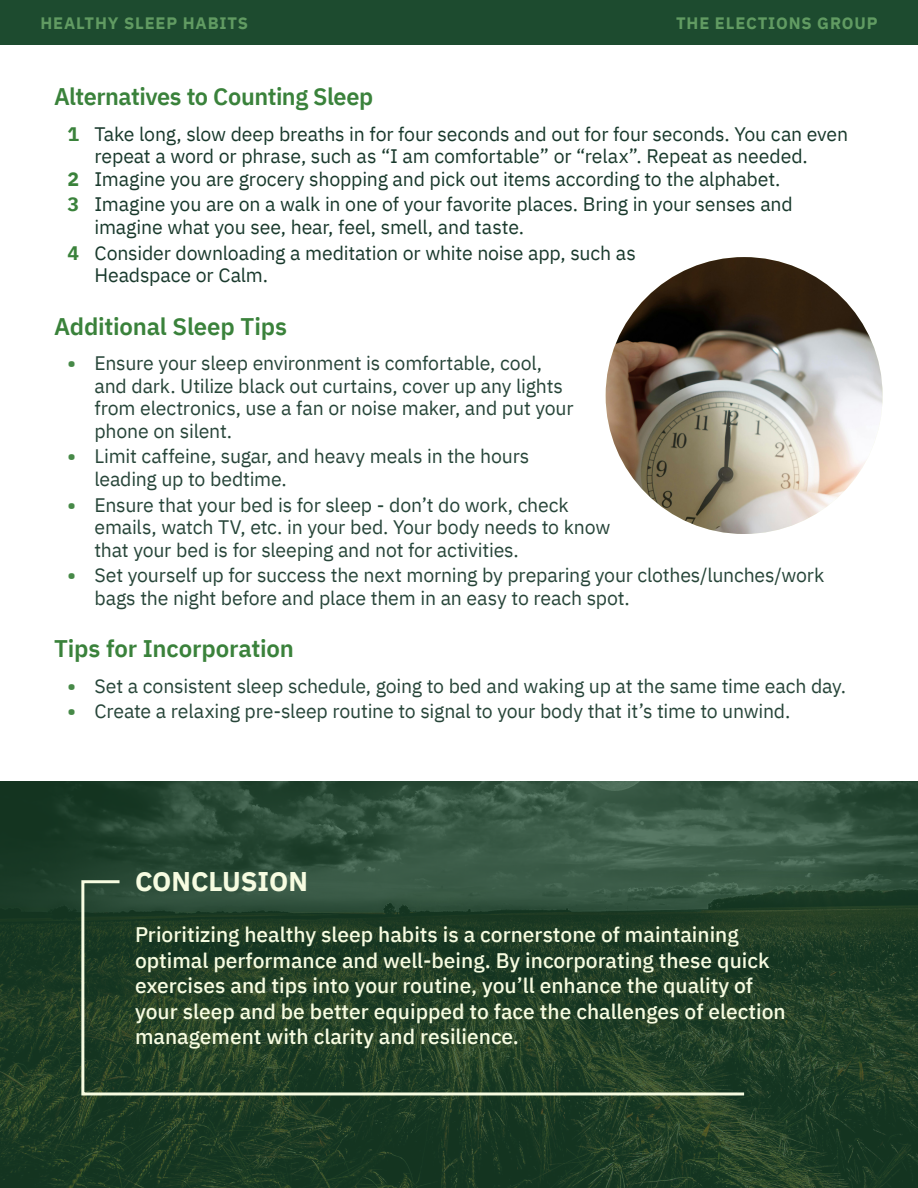
<style>
.page{position:relative;width:918px;height:1188px;background:#fff}
.page>*{position:absolute;margin:0;border:0;box-sizing:border-box;transform-origin:0 0}
.Conclusion_Heading{font:700 27px "IBM Plex Sans";color:#f7fce1}
.Heading{font:600 24px "IBM Plex Sans";letter-spacing:-.01em;color:#3a823b}
.Conclusion_Body{font:500 21px/25.5px "IBM Plex Sans";color:#f7fce1}
.t1{font:19.5px/22.5px "IBM Plex Sans";letter-spacing:-.01em;color:#274539}
.t2{font:19.5px/22.5px "IBM Plex Sans";letter-spacing:-.01em;color:#19392c}
.t3{font:700 16.5px "IBM Plex Sans";letter-spacing:.05em;color:#619b62}
.s1{font-weight:700;color:#3a823b}
.s2{font-weight:700;color:#468947}
</style>
<div class="page">
<img style="left:0;top:782px;width:918px;height:406px">
<div style="left:0;top:0;width:918px;height:45px;background:#1d4b2f"></div>
<svg style="left:80px;top:879px;width:667px;height:218px;background:#28452d"></svg>
<img style="left:606px;top:257px;width:277px;height:277px;border-radius:138px">
<p class="t3" style="left:40px;top:10px;width:209px">HEALTHY SLEEP HABITS</p>
<p class="t3" style="left:676px;top:10px;width:203px">THE ELECTIONS GROUP</p>
<p class="Heading" style="left:54px;top:78px;width:321px">Alternatives to Counting Sleep</p>
<p class="t2" style="left:94px;top:121px;width:755px;text-indent:-27px"><span class="s1">1</span> Take long, slow deep breaths in for four seconds and out for four seconds. You can even repeat a word or phrase, such as “I am comfortable” or “relax”. Repeat as needed.</p>
<p class="t2" style="left:68px;top:166px;width:714px"><span class="s1">2</span> Imagine you are grocery shopping and pick out items according to the alphabet.</p>
<p class="t2" style="left:94px;top:192px;width:700px;text-indent:-27px"><span class="s1">3</span> Imagine you are on a walk in one of your favorite places. Bring in your senses and imagine what you see, hear, feel, smell, and taste.</p>
<p class="t2" style="left:94px;top:240px;width:543px;text-indent:-27px"><span class="s1">4</span> Consider downloading a meditation or white noise app, such as<br>Headspace or Calm.</p>
<p class="Heading" style="left:54px;top:307px;width:235px">Additional Sleep Tips</p>
<p class="t1" style="left:94px;top:350px;width:481px;text-indent:-27px"><span class="s2">•</span> Ensure your sleep environment is comfortable, cool, and dark. Utilize black out curtains, cover up any lights from electronics, use a fan or noise maker, and put your phone on silent.</p>
<p class="t1" style="left:94px;top:443px;width:436px;text-indent:-27px"><span class="s2">•</span> Limit caffeine, sugar, and heavy meals in the hours leading up to bedtime.</p>
<p class="t1" style="left:94px;top:492px;width:517px;text-indent:-27px"><span class="s2">•</span> Ensure that your bed is for sleep - don’t do work, check emails, watch TV, etc. in your bed. Your body needs to know that your bed is for sleeping and not for activities.</p>
<p class="t1" style="left:94px;top:562px;width:731px;text-indent:-27px"><span class="s2">•</span> Set yourself up for success the next morning by preparing your clothes/lunches/work bags the night before and place them in an easy to reach spot.</p>
<p class="Heading" style="left:54px;top:630px;width:242px">Tips for Incorporation</p>
<p class="t1" style="left:68px;top:673px;width:780px"><span class="s2">•</span> Set a consistent sleep schedule, going to bed and waking up at the same time each day.</p>
<p class="t1" style="left:68px;top:699px;width:724px"><span class="s2">•</span> Create a relaxing pre-sleep routine to signal to your body that it’s time to unwind.</p>
<p class="Conclusion_Heading" style="left:135px;top:860px;width:175px">CONCLUSION</p>
<p class="Conclusion_Body" style="left:135px;top:920px;width:652px">Prioritizing healthy sleep habits is a cornerstone of maintaining optimal performance and well-being. By incorporating these quick exercises and tips into your routine, you’ll enhance the quality of your sleep and be better equipped to face the challenges of election management with clarity and resilience.</p>
</div>
